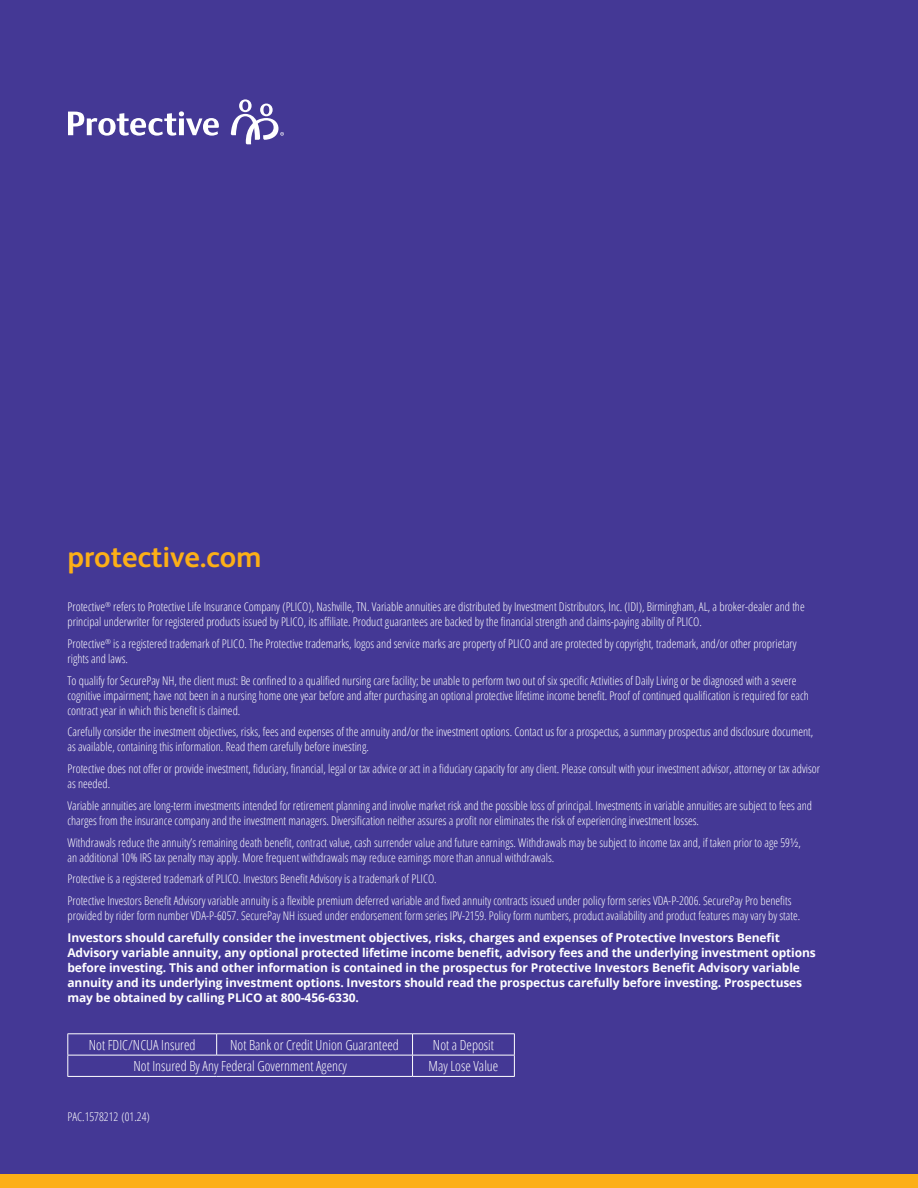
<style>
.page{position:relative;width:918px;height:1188px;background:#443895}
.page>*{position:absolute;margin:0;border:0;box-sizing:border-box;transform-origin:0 0}
.t1{font:700 30px "FS Albert Pro";color:#fcaf17}
.t2{font:300 condensed 13.95px "Open Sans";color:#fff}
.t3{font:300 condensed 12px/15px "Open Sans";color:#fff}
.t4{font:700 12px/15px "Open Sans";letter-spacing:-.01em;color:#fff}
</style>
<div class="page">
<div style="left:0;top:1174px;width:918px;height:14px;background:#fcaf17"></div>
<hr style="left:68px;top:1033px;width:149px;height:1px;background:#fff">
<hr style="left:217px;top:1033px;width:196px;height:1px;background:#fff">
<svg style="left:216px;top:1034px;width:1px;height:21px"></svg>
<hr style="left:413px;top:1033px;width:102px;height:1px;background:#fff">
<hr style="left:68px;top:1055px;width:149px;height:1px;background:#fff">
<svg style="left:68px;top:1034px;width:1px;height:42px"></svg>
<hr style="left:217px;top:1055px;width:196px;height:1px;background:#fff">
<hr style="left:413px;top:1055px;width:102px;height:1px;background:#fff">
<svg style="left:412px;top:1034px;width:1px;height:42px"></svg>
<svg style="left:514px;top:1034px;width:1px;height:42px"></svg>
<hr style="left:68px;top:1076px;width:149px;height:1px;background:#fff">
<hr style="left:217px;top:1076px;width:196px;height:1px;background:#fff">
<hr style="left:413px;top:1076px;width:102px;height:1px;background:#fff">
<svg style="left:68px;top:111px;width:151px;height:25px"></svg>
<svg style="left:231px;top:99px;width:53px;height:45px"></svg>
<h1 class="t1" style="left:68px;top:536px;width:196px">protective.com</h1>
<p class="t3" style="left:67px;top:599px;width:739px">Protective<sup>®</sup> refers to Protective Life Insurance Company (PLICO), Nashville, TN. Variable annuities are distributed by Investment Distributors, Inc. (IDI), Birmingham, AL, a broker-dealer and the principal underwriter for registered products issued by PLICO, its affiliate. Product guarantees are backed by the financial strength and claims-paying ability of PLICO.</p>
<p class="t3" style="left:67px;top:636px;width:731px">Protective<sup>®</sup> is a registered trademark of PLICO. The Protective trademarks, logos and service marks are property of PLICO and are protected by copyright, trademark, and/or other proprietary rights and laws.</p>
<p class="t3" style="left:67px;top:672px;width:743px">To qualify for SecurePay NH, the client must: Be confined to a qualified nursing care facility; be unable to perform two out of six specific Activities of Daily Living or be diagnosed with a severe cognitive impairment; have not been in a nursing home one year before and after purchasing an optional protective lifetime income benefit. Proof of continued qualification is required for each contract year in which this benefit is claimed.</p>
<p class="t3" style="left:67px;top:724px;width:747px">Carefully consider the investment objectives, risks, fees and expenses of the annuity and/or the investment options. Contact us for a prospectus, a summary prospectus and disclosure document, as available, containing this information. Read them carefully before investing.</p>
<p class="t3" style="left:67px;top:761px;width:754px">Protective does not offer or provide investment, fiduciary, financial, legal or tax advice or act in a fiduciary capacity for any client. Please consult with your investment advisor, attorney or tax advisor as needed.</p>
<p class="t3" style="left:67px;top:798px;width:746px">Variable annuities are long-term investments intended for retirement planning and involve market risk and the possible loss of principal. Investments in variable annuities are subject to fees and charges from the insurance company and the investment managers. Diversification neither assures a profit nor eliminates the risk of experiencing investment losses.</p>
<p class="t3" style="left:67px;top:834px;width:735px">Withdrawals reduce the annuity’s remaining death benefit, contract value, cash surrender value and future earnings. Withdrawals may be subject to income tax and, if taken prior to age 59½, an additional 10% IRS tax penalty may apply. More frequent withdrawals may reduce earnings more than annual withdrawals.</p>
<p class="t3" style="left:67px;top:868px;width:726px;line-height:21.8px">Protective is a registered trademark of PLICO. Investors Benefit Advisory is a trademark of PLICO.<br>Protective Investors Benefit Advisory variable annuity is a flexible premium deferred variable and fixed annuity contracts issued under policy form series VDA-P-2006. SecurePay Pro benefits</p>
<p class="t3" style="left:67px;top:908px;width:734px">provided by rider form number VDA-P-6057. SecurePay NH issued under endorsement form series IPV-2159. Policy form numbers, product availability and product features may vary by state.</p>
<p class="t4" style="left:67px;top:930px;width:750px">Investors should carefully consider the investment objectives, risks, charges and expenses of Protective Investors Benefit Advisory variable annuity, any optional protected lifetime income benefit, advisory fees and the underlying investment options before investing. This and other information is contained in the prospectus for Protective Investors Benefit Advisory variable annuity and its underlying investment options. Investors should read the prospectus carefully before investing. Prospectuses may be obtained by calling PLICO at 800-456-6330.</p>
<p class="t2" style="left:89px;top:1035px;width:108px">Not FDIC/NCUA Insured</p>
<p class="t2" style="left:230px;top:1035px;width:170px">Not Bank or Credit Union Guaranteed</p>
<p class="t2" style="left:433px;top:1035px;width:62px">Not a Deposit</p>
<p class="t2" style="left:134px;top:1057px;width:215px">Not Insured By Any Federal Government Agency</p>
<p class="t2" style="left:429px;top:1057px;width:71px">May Lose Value</p>
<p class="t3" style="left:68px;top:1108px;width:84px">PAC.1578212 (01.24)</p>
</div>
